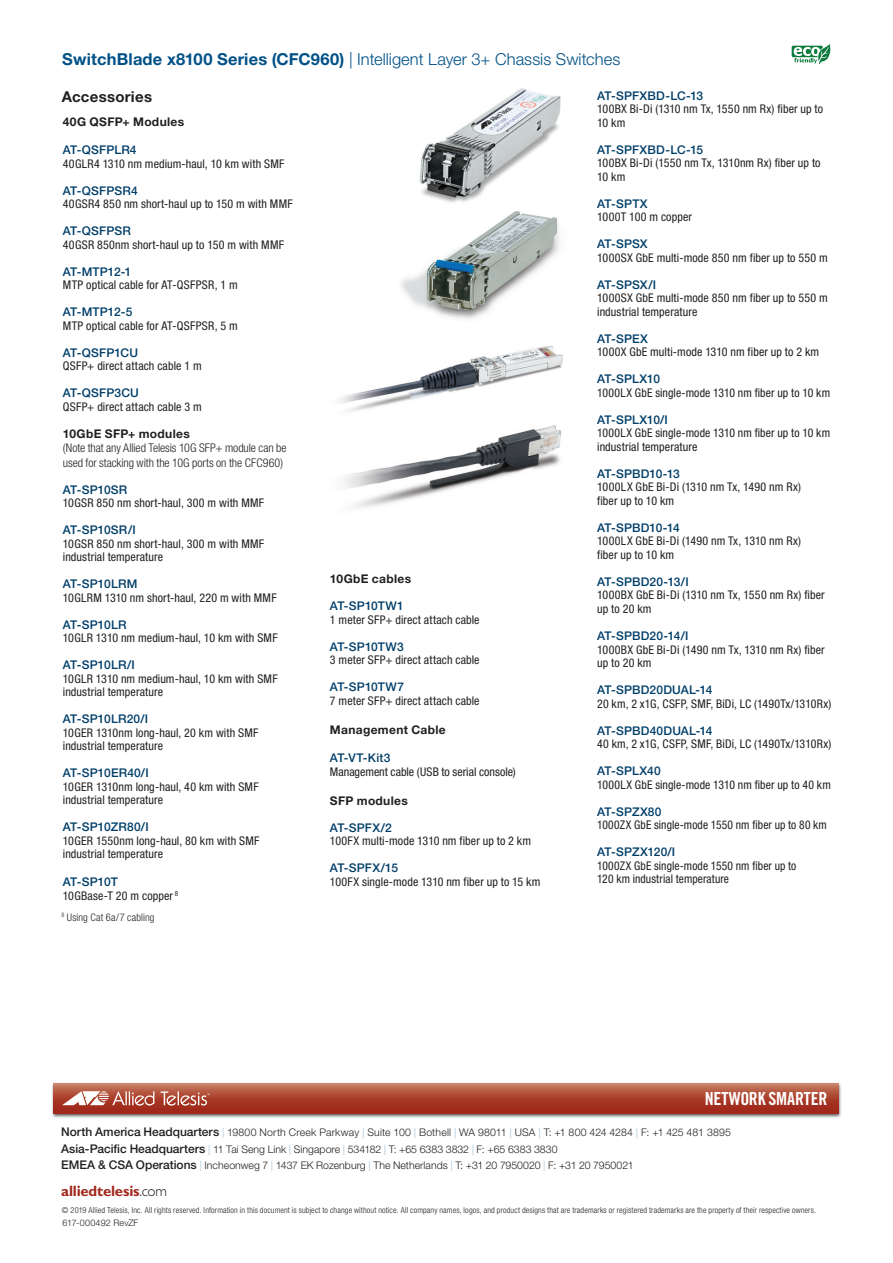
<style>
.page{position:relative;width:893px;height:1263px;background:#fff}
.page>*{position:absolute;margin:0;border:0;box-sizing:border-box;transform-origin:0 0}
.t1{font:18px "Trade Gothic Bold Cond Twenty";letter-spacing:-.01em;color:#fff}
.t2{font:300 16.5px "Helvetica Neue";letter-spacing:.005em;color:#005187}
.t3{font:700 15px "Gill Sans Std";letter-spacing:-.015em;color:#a1281b}
.t4{font:700 15px "Helvetica Neue";letter-spacing:.02em;color:#231f20}
.t5{font:condensed 12px/13.5px "Helvetica Neue";letter-spacing:.01em;color:#231f20}
.t6{font:500 12px "Helvetica Neue";letter-spacing:.01em;color:#003e69}
.t7{font:condensed 12px/13.5px "Helvetica Neue";letter-spacing:.01em;color:#231f20;scale:.96 1}
.t8{font:300 condensed 12px/14.4px "Helvetica Neue";letter-spacing:-.005em;color:#231f20}
.t9{font:700 12px "Helvetica Neue";letter-spacing:.03em;color:#231f20}
.t10{font:500 12px "Helvetica Neue";letter-spacing:-.01em;color:#003e69}
.t11{font:300 10.5px/16.5px "Helvetica Neue";letter-spacing:.005em;color:#231f20}
.t12{font:300 condensed 10.5px "Helvetica Neue";letter-spacing:.01em;color:#231f20}
.t13{font:300 9px "Helvetica Neue";letter-spacing:.015em;color:#231f20}
.t14{font:300 condensed 8.25px "Helvetica Neue";letter-spacing:.015em;color:#231f20}
.s1{font-weight:700}
.s2{font-weight:500;font-stretch:normal;color:#003e69}
.s3{font-weight:500;font-size:12px}
.s4{color:#a0bed1}
.s5{font-weight:300;color:#231f20}
</style>
<div class="page">
<div style="left:51px;top:1082px;width:791px;height:36px;background:#231f20;opacity:.75"></div>
<div style="left:54px;top:1084px;width:785px;height:30px;background:linear-gradient(to bottom,#bf6f55,#9b1d10)"></div>
<svg style="left:161px;top:1091px;width:49px;height:15px"></svg>
<svg style="left:62px;top:1091px;width:93px;height:15px"></svg>
<svg style="left:792px;top:44px;width:39px;height:20px"></svg>
<img style="left:344px;top:425px;width:218px;height:83px">
<img style="left:340px;top:347px;width:223px;height:65px">
<img style="left:419px;top:89px;width:142px;height:114px">
<img style="left:401px;top:212px;width:159px;height:107px">
<h2 class="t2" style="left:62px;top:49px;width:560px"><span class="s1">SwitchBlade x8100 Series (CFC960)</span> | Intelligent Layer 3+ Chassis Switches</h2>
<p class="t4" style="left:62px;top:88px;width:92px">Accessories</p>
<p class="t9" style="left:63px;top:115px;width:123px">40G QSFP+ Modules</p>
<p class="t6" style="left:63px;top:143px;width:75px">AT-QSFPLR4</p>
<p class="t5" style="left:63px;top:157px;width:223px">40GLR4 1310 nm medium-haul, 10 km with SMF</p>
<p class="t6" style="left:63px;top:183px;width:76px">AT-QSFPSR4</p>
<p class="t5" style="left:63px;top:197px;width:231px">40GSR4 850 nm short-haul up to 150 m with MMF</p>
<p class="t6" style="left:63px;top:224px;width:70px">AT-QSFPSR</p>
<p class="t5" style="left:63px;top:238px;width:223px">40GSR 850nm short-haul up to 150 m with MMF</p>
<p class="t6" style="left:63px;top:264px;width:70px">AT-MTP12-1</p>
<p class="t5" style="left:63px;top:278px;width:176px">MTP optical cable for AT-QSFPSR, 1 m</p>
<p class="t6" style="left:63px;top:305px;width:71px">AT-MTP12-5</p>
<p class="t5" style="left:63px;top:319px;width:176px">MTP optical cable for AT-QSFPSR, 5 m</p>
<p class="t6" style="left:63px;top:345px;width:77px">AT-QSFP1CU</p>
<p class="t5" style="left:63px;top:359px;width:140px">QSFP+ direct attach cable 1 m</p>
<p class="t6" style="left:63px;top:386px;width:78px">AT-QSFP3CU</p>
<p class="t5" style="left:63px;top:400px;width:140px">QSFP+ direct attach cable 3 m</p>
<p class="t9" style="left:63px;top:426px;width:128px">10GbE SFP+ modules</p>
<p class="t8" style="left:63px;top:441px;width:225px">(Note that any Allied Telesis 10G SFP+ module can be used for stacking with the 10G ports on the CFC960)</p>
<p class="t6" style="left:63px;top:482px;width:66px">AT-SP10SR</p>
<p class="t5" style="left:63px;top:496px;width:203px">10GSR 850 nm short-haul, 300 m with MMF</p>
<p class="t6" style="left:63px;top:523px;width:74px">AT-SP10SR/I</p>
<p class="t5" style="left:63px;top:537px;width:203px">10GSR 850 nm short-haul, 300 m with MMF industrial temperature</p>
<p class="t6" style="left:63px;top:577px;width:76px">AT-SP10LRM</p>
<p class="t5" style="left:63px;top:591px;width:215px">10GLRM 1310 nm short-haul, 220 m with MMF</p>
<p class="t6" style="left:63px;top:617px;width:65px">AT-SP10LR</p>
<p class="t5" style="left:63px;top:631px;width:216px">10GLR 1310 nm medium-haul, 10 km with SMF</p>
<p class="t6" style="left:63px;top:658px;width:74px">AT-SP10LR/I</p>
<p class="t5" style="left:63px;top:672px;width:216px">10GLR 1310 nm medium-haul, 10 km with SMF industrial temperature</p>
<p class="t6" style="left:63px;top:712px;width:87px">AT-SP10LR20/I</p>
<p class="t5" style="left:63px;top:726px;width:197px">10GER 1310nm long-haul, 20 km with SMF industrial temperature</p>
<p class="t6" style="left:63px;top:766px;width:87px">AT-SP10ER40/I</p>
<p class="t5" style="left:63px;top:780px;width:197px">10GER 1310nm long-haul, 40 km with SMF industrial temperature</p>
<p class="t6" style="left:63px;top:820px;width:87px">AT-SP10ZR80/I</p>
<p class="t5" style="left:63px;top:834px;width:198px">10GER 1550nm long-haul, 80 km with SMF industrial temperature</p>
<p class="t5" style="left:63px;top:875px;width:117px"><span class="s2">AT-SP10T<br></span>10GBase-T 20 m copper <sup>8</sup></p>
<p class="t12" style="left:61px;top:911px;width:95px"><sup>8</sup> Using Cat 6a/7 cabling</p>
<p class="t9" style="left:330px;top:571px;width:83px">10GbE cables</p>
<p class="t6" style="left:330px;top:599px;width:75px">AT-SP10TW1</p>
<p class="t5" style="left:330px;top:613px;width:151px">1 meter SFP+ direct attach cable</p>
<p class="t6" style="left:330px;top:639px;width:75px">AT-SP10TW3</p>
<p class="t5" style="left:330px;top:653px;width:151px">3 meter SFP+ direct attach cable</p>
<p class="t6" style="left:330px;top:680px;width:76px">AT-SP10TW7</p>
<p class="t5" style="left:330px;top:694px;width:151px">7 meter SFP+ direct attach cable</p>
<p class="t9" style="left:330px;top:722px;width:117px">Management Cable</p>
<p class="t6" style="left:330px;top:750px;width:62px">AT-VT-Kit3</p>
<p class="t5" style="left:330px;top:765px;width:187px">Management cable (USB to serial console)</p>
<p class="t9" style="left:330px;top:793px;width:79px">SFP modules</p>
<p class="t6" style="left:330px;top:820px;width:63px">AT-SPFX/2</p>
<p class="t5" style="left:330px;top:834px;width:203px">100FX multi-mode 1310 nm fiber up to 2 km</p>
<p class="t6" style="left:330px;top:861px;width:70px">AT-SPFX/15</p>
<p class="t5" style="left:330px;top:875px;width:212px">100FX single-mode 1310 nm fiber up to 15 km</p>
<p class="t6" style="left:597px;top:88px;width:108px">AT-SPFXBD-LC-13</p>
<p class="t5" style="left:597px;top:102px;width:227px">100BX Bi-Di (1310 nm Tx, 1550 nm Rx) fiber up to<br>10 km</p>
<p class="t6" style="left:597px;top:142px;width:108px">AT-SPFXBD-LC-15</p>
<p class="t5" style="left:597px;top:156px;width:225px">100BX Bi-Di (1550 nm Tx, 1310nm Rx) fiber up to<br>10 km</p>
<p class="t6" style="left:597px;top:196px;width:52px">AT-SPTX</p>
<p class="t5" style="left:597px;top:210px;width:96px">1000T 100 m copper</p>
<p class="t6" style="left:597px;top:237px;width:52px">AT-SPSX</p>
<p class="t5" style="left:597px;top:251px;width:232px">1000SX GbE multi-mode 850 nm fiber up to 550 m</p>
<p class="t6" style="left:597px;top:277px;width:61px">AT-SPSX/I</p>
<p class="t5" style="left:597px;top:291px;width:232px">1000SX GbE multi-mode 850 nm fiber up to 550 m industrial temperature</p>
<p class="t6" style="left:597px;top:331px;width:52px">AT-SPEX</p>
<p class="t5" style="left:597px;top:345px;width:224px">1000X GbE multi-mode 1310 nm fiber up to 2 km</p>
<p class="t10" style="left:597px;top:372px;width:64px">AT-SPLX10</p>
<p class="t5" style="left:597px;top:386px;width:234px">1000LX GbE single-mode 1310 nm fiber up to 10 km</p>
<p class="t10" style="left:597px;top:412px;width:72px">AT-SPLX10/I</p>
<p class="t5" style="left:597px;top:426px;width:234px">1000LX GbE single-mode 1310 nm fiber up to 10 km industrial temperature</p>
<p class="t6" style="left:597px;top:466px;width:84px">AT-SPBD10-13</p>
<p class="t5" style="left:597px;top:480px;width:205px">1000LX GbE Bi-Di (1310 nm Tx, 1490 nm Rx) fiber up to 10 km</p>
<p class="t6" style="left:597px;top:520px;width:84px">AT-SPBD10-14</p>
<p class="t5" style="left:597px;top:534px;width:205px">1000LX GbE Bi-Di (1490 nm Tx, 1310 nm Rx) fiber up to 10 km</p>
<p class="t6" style="left:597px;top:574px;width:93px">AT-SPBD20-13/I</p>
<p class="t5" style="left:597px;top:588px;width:229px">1000BX GbE Bi-Di (1310 nm Tx, 1550 nm Rx) fiber up to 20 km</p>
<p class="t6" style="left:597px;top:628px;width:93px">AT-SPBD20-14/I</p>
<p class="t5" style="left:597px;top:642px;width:229px">1000BX GbE Bi-Di (1490 nm Tx, 1310 nm Rx) fiber up to 20 km</p>
<p class="t6" style="left:597px;top:682px;width:117px">AT-SPBD20DUAL-14</p>
<p class="t5" style="left:597px;top:696px;width:236px">20 km, 2 x1G, CSFP, SMF, BiDi, LC (1490Tx/1310Rx)</p>
<p class="t6" style="left:597px;top:723px;width:117px">AT-SPBD40DUAL-14</p>
<p class="t5" style="left:597px;top:737px;width:236px">40 km, 2 x1G, CSFP, SMF, BiDi, LC (1490Tx/1310Rx)</p>
<p class="t6" style="left:597px;top:763px;width:65px">AT-SPLX40</p>
<p class="t5" style="left:597px;top:777px;width:235px">1000LX GbE single-mode 1310 nm fiber up to 40 km</p>
<p class="t6" style="left:597px;top:804px;width:66px">AT-SPZX80</p>
<p class="t7" style="left:597px;top:818px;width:241px">1000ZX GbE single-mode 1550 nm fiber up to 80 km</p>
<p class="t6" style="left:597px;top:844px;width:80px">AT-SPZX120/I</p>
<p class="t7" style="left:597px;top:858px;width:209px">1000ZX GbE single-mode 1550 nm fiber up to<br>120 km industrial temperature</p>
<h1 class="t1" style="left:705px;top:1088px;width:124px">NETWORK SMARTER</h1>
<p class="t11" style="left:61px;top:1124px;width:671px"><span class="s3">North America Headquarters</span> <span class="s4">|</span> 19800 North Creek Parkway <span class="s4">|</span> Suite 100 <span class="s4">|</span> Bothell <span class="s4">|</span> WA 98011 <span class="s4">|</span> USA <span class="s4">|</span> T: +1 800 424 4284 <span class="s4">|</span> F: +1 425 481 3895<br><span class="s3">Asia-Pacific Headquarters</span> <span class="s4">|</span> 11 Tai Seng Link <span class="s4">|</span> Singapore <span class="s4">|</span> 534182 <span class="s4">|</span> T: +65 6383 3832 <span class="s4">|</span> F: +65 6383 3830<br><span class="s3">EMEA &amp; CSA Operations</span> <span class="s4">|</span> Incheonweg 7 <span class="s4">|</span> 1437 EK Rozenburg <span class="s4">|</span> The Netherlands <span class="s4">|</span> T: +31 20 7950020 <span class="s4">|</span> F: +31 20 7950021</p>
<p class="t3" style="left:61px;top:1182px;width:107px">alliedtelesis<span class="s5">.com</span></p>
<p class="t14" style="left:62px;top:1205px;width:756px">© 2019 Allied Telesis, Inc. All rights reserved. Information in this document is subject to change without notice. All company names, logos, and product designs that are trademarks or registered trademarks are the property of their respective owners.</p>
<p class="t13" style="left:62px;top:1217px;width:78px">617-000492 RevZF</p>
</div>
